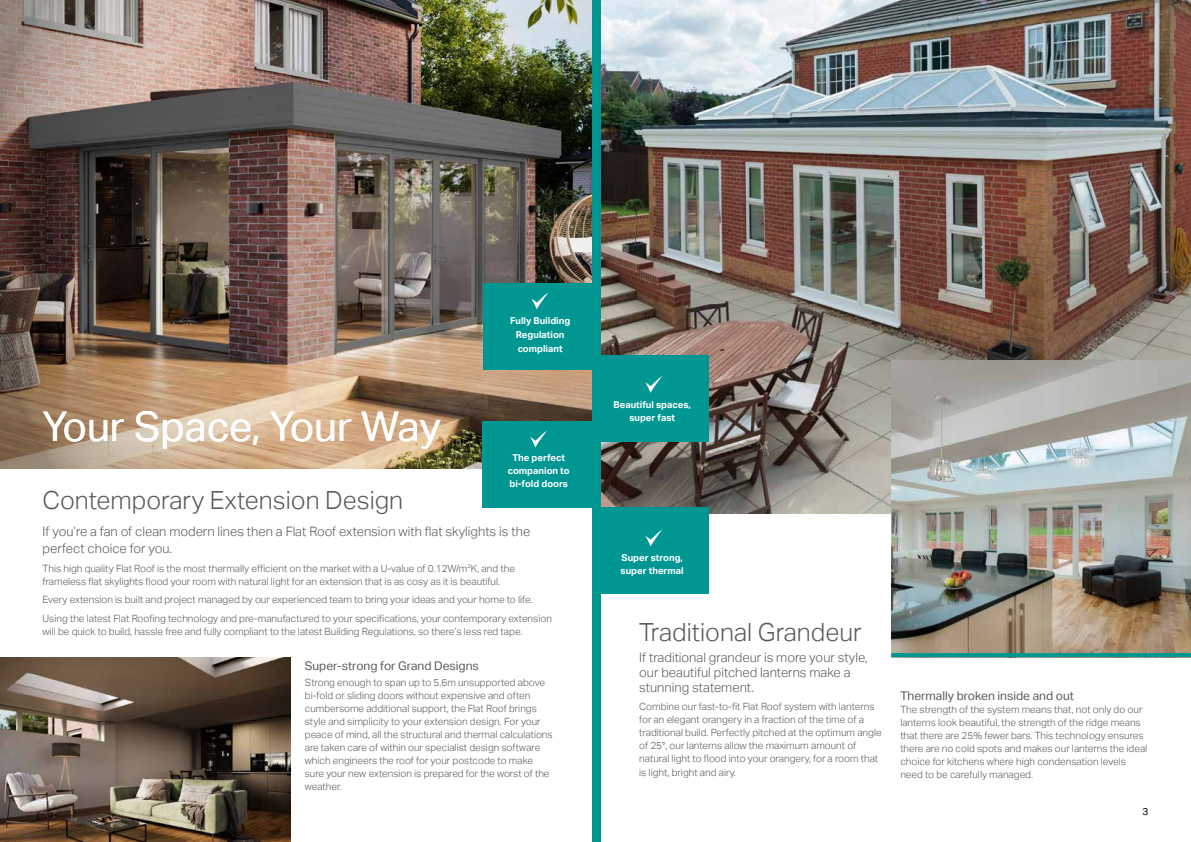
<style>
.page{position:relative;width:1191px;height:842px;background:#fff}
.page>*{position:absolute;margin:0;border:0;box-sizing:border-box;transform-origin:0 0}
.t1{font:40.9px "Aktiv Grotesk";color:#fff}
.t2{font:300 25px "Aktiv Grotesk";color:#5b585b}
.t3{font:300 13px/15px "Aktiv Grotesk";color:#5b585b}
.t4{font:12px "Aktiv Grotesk";color:#5b585b}
.t5{font:300 10px/13px "Aktiv Grotesk";color:#5b585b}
.t6{font:10px "Aktiv Grotesk";color:#000}
.t7{font:700 9.5px/13px "Aktiv Grotesk";color:#fff;text-align:center}
</style>
<div class="page">
<img style="left:0;top:0;width:592px;height:468px">
<img style="left:600px;top:0;width:591px;height:513px">
<div style="left:595px;top:508px;width:114px;height:86px;background:#009792"></div>
<div style="left:595px;top:355px;width:114px;height:86px;background:#009792"></div>
<svg style="left:645px;top:376px;width:18px;height:17px"></svg>
<svg style="left:645px;top:529px;width:18px;height:17px"></svg>
<img style="left:891px;top:360px;width:300px;height:293px">
<img style="left:0;top:657px;width:291px;height:185px">
<div style="left:483px;top:283px;width:114px;height:86px;background:#009792"></div>
<svg style="left:531px;top:292px;width:18px;height:17px"></svg>
<div style="left:482px;top:421px;width:113px;height:86px;background:#009792"></div>
<svg style="left:530px;top:430px;width:17px;height:17px"></svg>
<div style="left:592px;top:0;width:8px;height:842px;background:#009792"></div>
<svg style="left:891px;top:653px;width:300px;height:4px"></svg>
<h1 class="t1" style="left:43px;top:403px;width:400px">Your Space, Your Way</h1>
<p class="t7" style="left:510px;top:314px;width:62px;line-height:14px">Fully Building<br>Regulation compliant</p>
<p class="t7" style="left:508px;top:452px;width:63px">The perfect companion to bi-fold doors</p>
<h2 class="t2" style="left:43px;top:485px;width:362px">Contemporary Extension Design</h2>
<h3 class="t3" style="left:43px;top:523px;width:489px;line-height:17px">If you’re a fan of clean modern lines then a Flat Roof extension with flat skylights is the perfect choice for you.</h3>
<p class="t5" style="left:43px;top:562px;width:474px">This high quality Flat Roof is the most thermally efficient on the market with a U-value of 0.12W/m<sup>2</sup>K, and the frameless flat skylights flood your room with natural light for an extension that is as cosy as it is beautiful.</p>
<p class="t5" style="left:43px;top:591px;width:511px;line-height:18.7px">Every extension is built and project managed by our experienced team to bring your ideas and your home to life.<br>Using the latest Flat Roofing technology and pre-manufactured to your specifications, your contemporary extension</p>
<p class="t5" style="left:43px;top:625px;width:481px">will be quick to build, hassle free and fully compliant to the latest Building Regulations, so there’s less red tape.</p>
<p class="t4" style="left:305px;top:659px;width:175px">Super-strong for Grand Designs</p>
<p class="t5" style="left:305px;top:676px;width:249px">Strong enough to span up to 5.6m unsupported above bi-fold or sliding doors without expensive and often cumbersome additional support, the Flat Roof brings style and simplicity to your extension design. For your peace of mind, all the structural and thermal calculations are taken care of within our specialist design software which engineers the roof for your postcode to make sure your new extension is prepared for the worst of the weather.</p>
<p class="t7" style="left:613px;top:398px;width:79px">Beautiful spaces, super fast</p>
<p class="t7" style="left:620px;top:551px;width:65px;text-align:left">Super strong, super thermal</p>
<h2 class="t2" style="left:639px;top:618px;width:224px">Traditional Grandeur</h2>
<h3 class="t3" style="left:639px;top:650px;width:230px">If traditional grandeur is more your style, our beautiful pitched lanterns make a stunning statement.</h3>
<p class="t5" style="left:639px;top:700px;width:244px">Combine our fast-to-fit Flat Roof system with lanterns for an elegant orangery in a fraction of the time of a traditional build. Perfectly pitched at the optimum angle of 25°, our lanterns allow the maximum amount of natural light to flood into your orangery, for a room that</p>
<p class="t5" style="left:639px;top:766px;width:98px">is light, bright and airy.</p>
<p class="t4" style="left:900px;top:689px;width:175px">Thermally broken inside and out</p>
<p class="t5" style="left:900px;top:703px;width:248px">The strength of the system means that, not only do our lanterns look beautiful, the strength of the ridge means that there are 25% fewer bars. This technology ensures there are no cold spots and makes our lanterns the ideal choice for kitchens where high condensation levels need to be carefully managed.</p>
<p class="t6" style="left:1142px;top:806px;width:7px">3</p>
</div>
